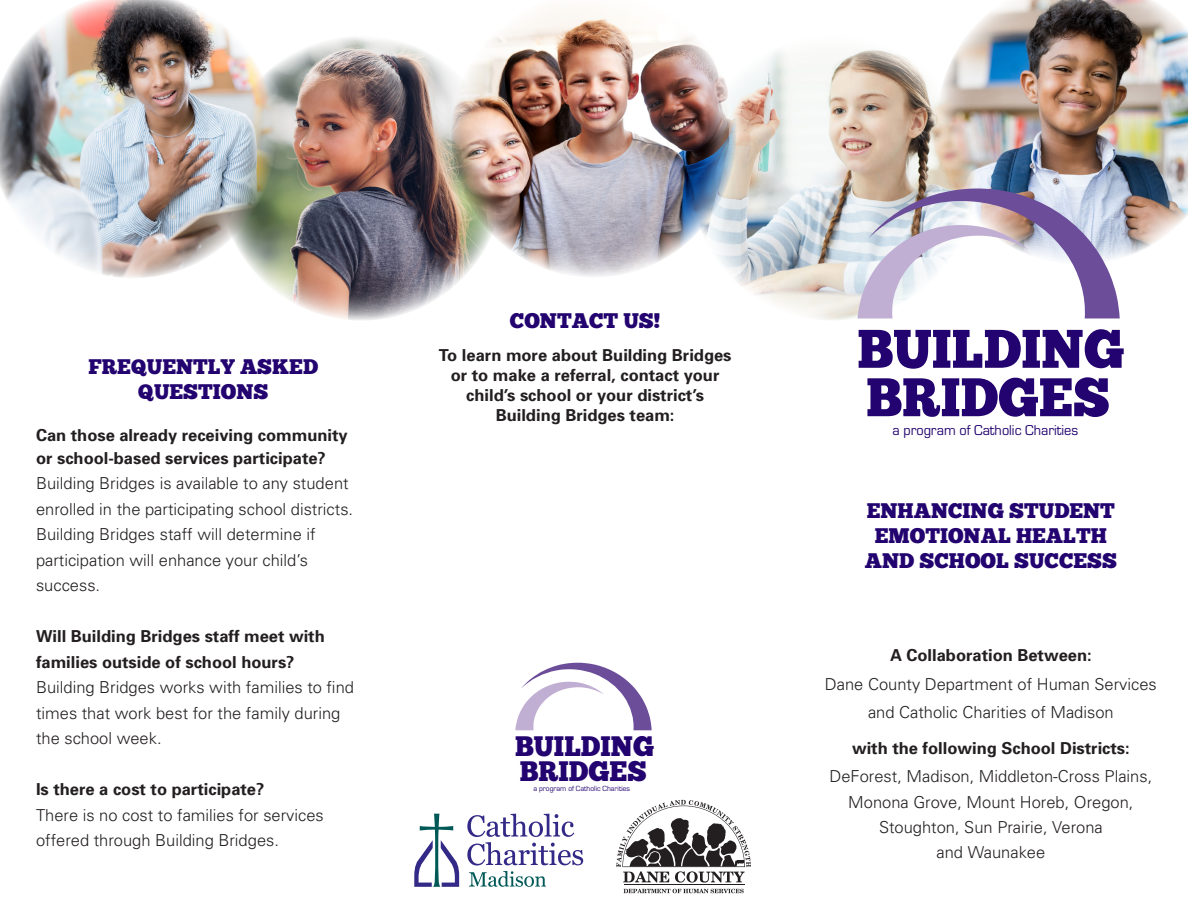
<style>
.page{position:relative;width:1188px;height:918px;background:#fff}
.page>*{position:absolute;margin:0;border:0;box-sizing:border-box;transform-origin:0 0}
.t1{font:54.3px/48.4px "Chunk Five";color:#22036f;scale:.96 1}
.t2{font:28.2px/25.2px "Chunk Five";color:#22036f;scale:.96 1}
.t3{font:21px/25.2px "Chunk Five Ex";color:#22036f;text-align:center}
.t4{font:300 16.5px/25.5px "Univers";color:#231f20}
.t5{font:700 16.5px/19.8px "Univers";color:#231f20}
.t6{font:14.85px "Eurostile";color:#22036f;scale:.96 1}
.t7{font:7.8px "Eurostile";color:#22036f;scale:.96 1}
</style>
<div class="page">
<img style="left:261px;top:37px;width:201px;height:283px">
<svg style="left:467px;top:814px;width:116px;height:73px"></svg>
<svg style="left:414px;top:814px;width:45px;height:73px"></svg>
<svg style="left:624px;top:889px;width:120px;height:4px"></svg>
<hr style="left:624px;top:884px;width:120px;height:1px;background:#231f20">
<svg style="left:616px;top:800px;width:135px;height:83px"></svg>
<img style="left:942px;top:0;width:246px;height:257px">
<img style="left:691px;top:36px;width:285px;height:285px;border-radius:143px">
<img style="left:451px;top:9px;width:286px;height:269px">
<svg style="left:857px;top:188px;width:263px;height:130px"></svg>
<svg style="left:515px;top:663px;width:137px;height:67px"></svg>
<img style="left:0;top:0;width:276px;height:278px">
<p class="t3" style="left:88px;top:353px;width:231px">FREQUENTLY ASKED<br>QUESTIONS</p>
<p class="t5" style="left:36px;top:424px;width:313px;line-height:22.5px">Can those already receiving community or school-based services participate?</p>
<p class="t4" style="left:36px;top:471px;width:319px">Building Bridges is available to any student enrolled in the participating school districts.</p>
<p class="t4" style="left:36px;top:522px;width:281px">Building Bridges staff will determine if participation will enhance your child’s success.</p>
<p class="t5" style="left:36px;top:624px;width:290px;line-height:25.5px">Will Building Bridges staff meet with families outside of school hours?</p>
<p class="t4" style="left:36px;top:675px;width:320px">Building Bridges works with families to find times that work best for the family during the school week.</p>
<p class="t5" style="left:36px;top:780px;width:230px">Is there a cost to participate?</p>
<p class="t4" style="left:36px;top:802px;width:289px">There is no cost to families for services offered through Building Bridges.</p>
<p class="t3" style="left:510px;top:308px;width:152px">CONTACT US!</p>
<p class="t5" style="left:439px;top:345px;width:294px">To learn more about Building Bridges</p>
<p class="t5" style="left:451px;top:365px;width:270px;text-align:center">or to make a referral, contact your child’s school or your district’s<br>Building Bridges team:</p>
<p class="t2" style="left:515px;top:734px;width:146px">BUILDING<br>BRIDGES</p>
<p class="t7" style="left:534px;top:784px;width:102px">a program of Catholic Charities</p>
<p class="t1" style="left:857px;top:325px;width:280px">BUILDING<br>BRIDGES</p>
<p class="t6" style="left:892px;top:422px;width:195px">a program of Catholic Charities</p>
<p class="t3" style="left:865px;top:498px;width:254px">ENHANCING STUDENT<br>EMOTIONAL HEALTH<br>AND SCHOOL SUCCESS</p>
<p class="t5" style="left:890px;top:646px;width:203px">A Collaboration Between:</p>
<p class="t4" style="left:825px;top:671px;width:333px">Dane County Department of Human Services</p>
<p class="t4" style="left:868px;top:699px;width:247px">and Catholic Charities of Madison</p>
<p class="t5" style="left:852px;top:738px;width:279px">with the following School Districts:</p>
<p class="t4" style="left:830px;top:763px;width:324px;text-align:center">DeForest, Madison, Middleton-Cross Plains,<br>Monona Grove, Mount Horeb, Oregon,<br>Stoughton, Sun Prairie, Verona<br>and Waunakee</p>
</div>
